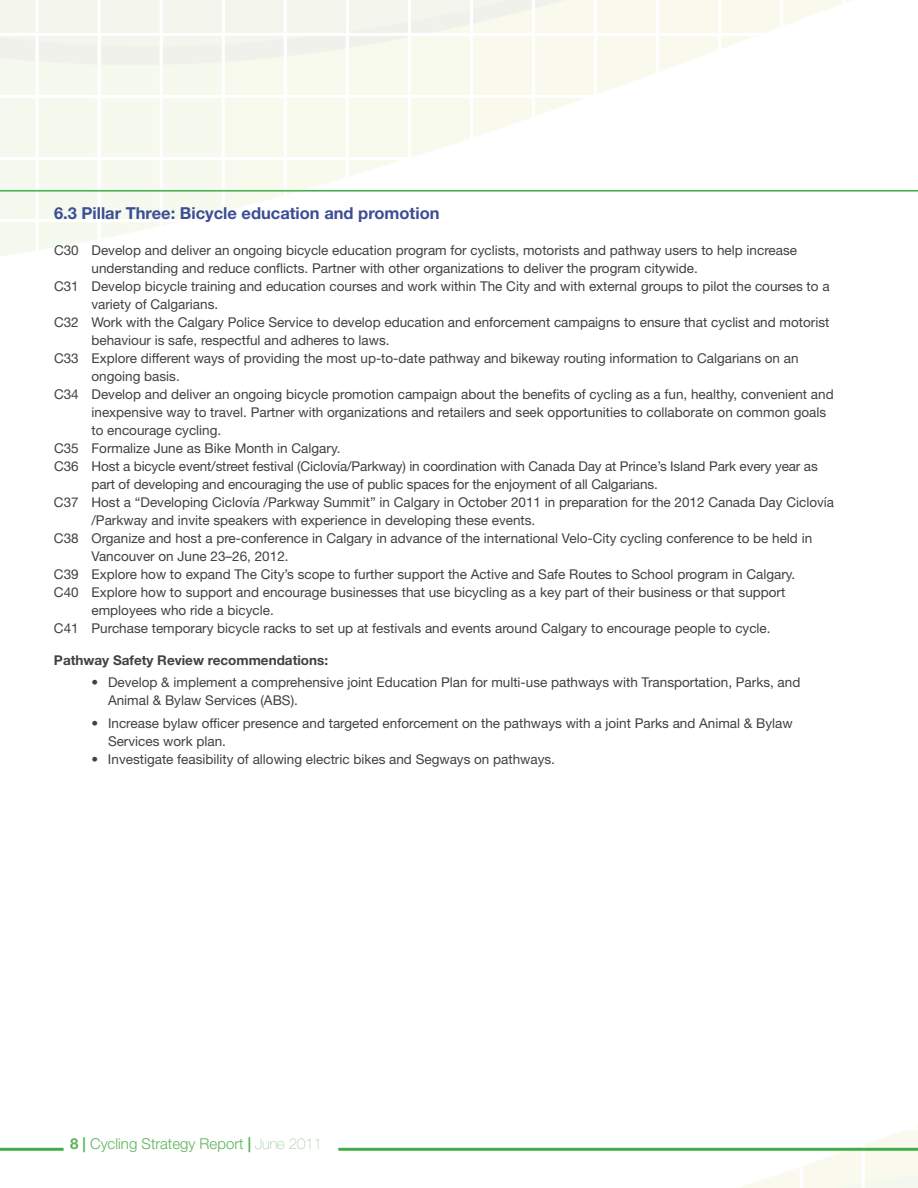
<style>
.page{position:relative;width:918px;height:1188px;background:#fff}
.page>*{position:absolute;margin:0;border:0;box-sizing:border-box;transform-origin:0 0}
.t1{font:700 16.5px "Helvetica Neue LT Std";color:#3b4d96}
.t2{font:300 15px "Helvetica Neue LT Std";color:#5bb355}
.t3{font:13.5px/18px "Helvetica Neue LT Std";color:#414042}
.t4{font:700 13.5px "Helvetica Neue LT Std";color:#414042}
.s1{font-weight:700}
.s2{font-weight:200}
</style>
<div class="page">
<svg style="left:0;top:192px;width:294px;height:64px"></svg>
<svg style="left:716px;top:1126px;width:202px;height:62px"></svg>
<svg style="left:0;top:0;width:918px;height:192px"></svg>
<hr style="left:0;top:1148px;width:64px;height:3px;background:#41ad49">
<hr style="left:338px;top:1148px;width:580px;height:3px;background:#41ad49">
<p class="t1" style="left:54px;top:203px;width:387px">6.3 Pillar Three: Bicycle education and promotion</p>
<p class="t3" style="left:54px;top:241px;width:745px">C30 Develop and deliver an ongoing bicycle education program for cyclists, motorists and pathway users to help increase</p>
<p class="t3" style="left:92px;top:259px;width:608px">understanding and reduce conflicts. Partner with other organizations to deliver the program citywide.</p>
<p class="t3" style="left:54px;top:277px;width:777px">C31 Develop bicycle training and education courses and work within The City and with external groups to pilot the courses to a</p>
<p class="t3" style="left:92px;top:295px;width:128px">variety of Calgarians.</p>
<p class="t3" style="left:54px;top:313px;width:777px">C32 Work with the Calgary Police Service to develop education and enforcement campaigns to ensure that cyclist and motorist</p>
<p class="t3" style="left:92px;top:331px;width:300px">behaviour is safe, respectful and adheres to laws.</p>
<p class="t3" style="left:54px;top:349px;width:746px">C33 Explore different ways of providing the most up-to-date pathway and bikeway routing information to Calgarians on an</p>
<p class="t3" style="left:92px;top:367px;width:90px">ongoing basis.</p>
<p class="t3" style="left:54px;top:385px;width:781px">C34 Develop and deliver an ongoing bicycle promotion campaign about the benefits of cycling as a fun, healthy, convenient and</p>
<p class="t3" style="left:92px;top:403px;width:736px">inexpensive way to travel. Partner with organizations and retailers and seek opportunities to collaborate on common goals</p>
<p class="t3" style="left:92px;top:421px;width:131px">to encourage cycling.</p>
<p class="t3" style="left:54px;top:439px;width:288px">C35 Formalize June as Bike Month in Calgary.</p>
<p class="t3" style="left:54px;top:457px;width:765px">C36 Host a bicycle event/street festival (Ciclovía/Parkway) in coordination with Canada Day at Prince’s Island Park every year as</p>
<p class="t3" style="left:92px;top:475px;width:568px">part of developing and encouraging the use of public spaces for the enjoyment of all Calgarians.</p>
<p class="t3" style="left:54px;top:493px;width:782px">C37 Host a “Developing Ciclovía /Parkway Summit” in Calgary in October 2011 in preparation for the 2012 Canada Day Ciclovía</p>
<p class="t3" style="left:92px;top:511px;width:445px">/Parkway and invite speakers with experience in developing these events.</p>
<p class="t3" style="left:54px;top:529px;width:760px">C38 Organize and host a pre-conference in Calgary in advance of the international Velo-City cycling conference to be held in</p>
<p class="t3" style="left:92px;top:547px;width:199px">Vancouver on June 23–26, 2012.</p>
<p class="t3" style="left:54px;top:565px;width:743px">C39 Explore how to expand The City’s scope to further support the Active and Safe Routes to School program in Calgary.</p>
<p class="t3" style="left:54px;top:583px;width:733px">C40 Explore how to support and encourage businesses that use bicycling as a key part of their business or that support</p>
<p class="t3" style="left:92px;top:601px;width:184px">employees who ride a bicycle.</p>
<p class="t3" style="left:54px;top:619px;width:718px">C41 Purchase temporary bicycle racks to set up at festivals and events around Calgary to encourage people to cycle.</p>
<p class="t4" style="left:54px;top:652px;width:276px">Pathway Safety Review recommendations:</p>
<p class="t3" style="left:108px;top:673px;width:694px;text-indent:-16px">• Develop &amp; implement a comprehensive joint Education Plan for multi-use pathways with Transportation, Parks, and<br>Animal &amp; Bylaw Services (ABS).</p>
<p class="t3" style="left:108px;top:714px;width:686px;text-indent:-16px">• Increase bylaw officer presence and targeted enforcement on the pathways with a joint Parks and Animal &amp; Bylaw<br>Services work plan.</p>
<p class="t3" style="left:92px;top:750px;width:465px">• Investigate feasibility of allowing electric bikes and Segways on pathways.</p>
<p class="t2" style="left:70px;top:1135px;width:254px"><span class="s1">8 |</span> Cycling Strategy Report <span class="s1">|</span> <span class="s2">June 2011</span></p>
</div>
